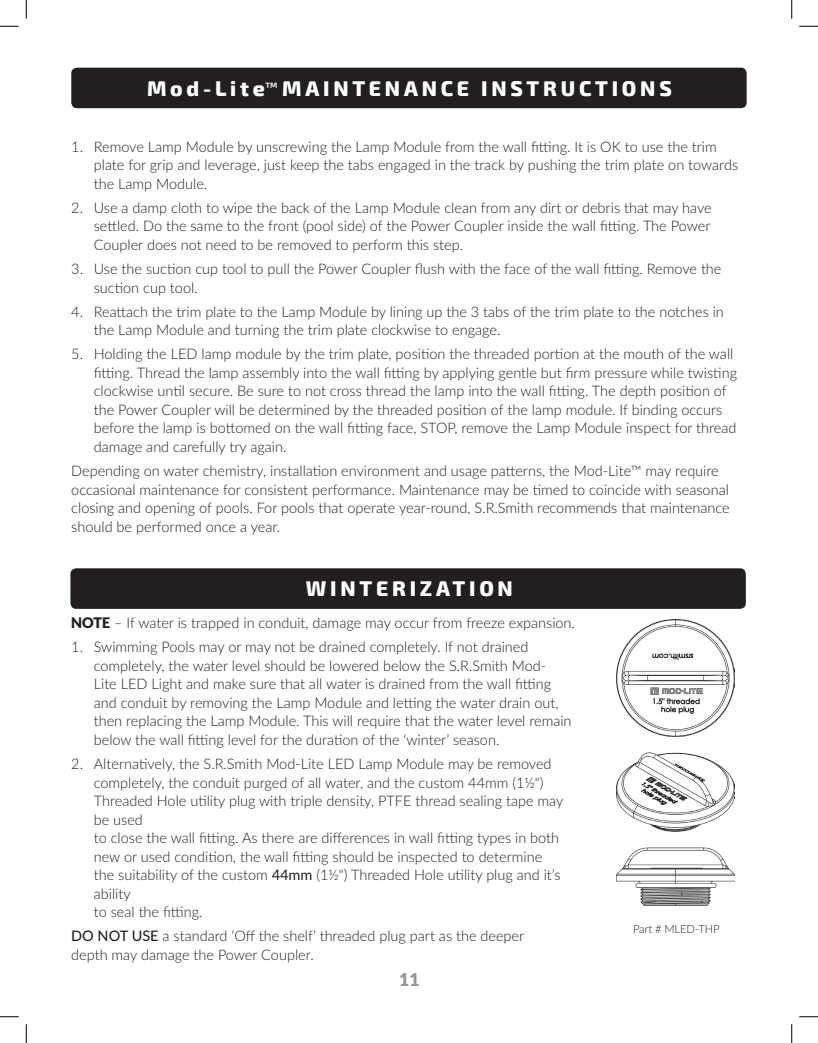
<style>
.page{position:relative;width:818px;height:1043px;background:#fff}
.page>*{position:absolute;margin:0;border:0;box-sizing:border-box;transform-origin:0 0}
.White_sub{font:800 20.88px "Exo 2";letter-spacing:.18em;color:#fff}
.t1{font:900 17.62px "Lato";color:#939598}
.t2{font:300 14.5px/18.5px "Lato";color:#231f20}
.sign-off_text{font:300 11.25px "Lato";letter-spacing:-.01em;color:#231f20}
.s1{font-weight:900}
.s2{font-weight:400}
.s3{font-weight:500}
</style>
<div class="page">
<div style="left:71px;top:68px;width:675px;height:40px;background:#231f20;border-radius:6px"></div>
<div style="left:70px;top:568px;width:675px;height:41px;background:#231f20;border-radius:6px"></div>
<img style="left:616px;top:619px;width:118px;height:286px">
<svg style="left:0;top:25px;width:19px;height:2px"></svg>
<svg style="left:799px;top:25px;width:19px;height:2px"></svg>
<svg style="left:0;top:1016px;width:19px;height:1px"></svg>
<svg style="left:799px;top:1016px;width:19px;height:1px"></svg>
<svg style="left:25px;top:0;width:2px;height:19px"></svg>
<svg style="left:25px;top:1024px;width:2px;height:18px"></svg>
<svg style="left:791px;top:0;width:1px;height:19px"></svg>
<svg style="left:791px;top:1024px;width:1px;height:18px"></svg>
<p class="White_sub" style="left:147px;top:76px;width:526px">Mod-Lite<sup>™</sup> MAINTENANCE INSTRUCTIONS</p>
<p class="t2" style="left:94px;top:137px;width:646px;text-indent:-22px">1. Remove Lamp Module by unscrewing the Lamp Module from the wall fitting. It is OK to use the trim plate for grip and leverage, just keep the tabs engaged in the track by pushing the trim plate on towards the Lamp Module.</p>
<p class="t2" style="left:94px;top:198px;width:619px;text-align:justify;text-indent:-22px">2. Use a damp cloth to wipe the back of the Lamp Module clean from any dirt or debris that may have settled. Do the same to the front (pool side) of the Power Coupler inside the wall fitting. The Power Coupler does not need to be removed to perform this step.</p>
<p class="t2" style="left:94px;top:259px;width:629px;text-indent:-22px">3. Use the suction cup tool to pull the Power Coupler flush with the face of the wall fitting. Remove the suction cup tool.</p>
<p class="t2" style="left:94px;top:302px;width:631px;text-indent:-22px">4. Reattach the trim plate to the Lamp Module by lining up the 3 tabs of the trim plate to the notches in the Lamp Module and turning the trim plate clockwise to engage.</p>
<p class="t2" style="left:94px;top:344px;width:644px;text-indent:-22px">5. Holding the LED lamp module by the trim plate, position the threaded portion at the mouth of the wall fitting. Thread the lamp assembly into the wall fitting by applying gentle but firm pressure while twisting clockwise until secure. Be sure to not cross thread the lamp into the wall fitting. The depth position of the Power Coupler will be determined by the threaded position of the lamp module. If binding occurs before the lamp is bottomed on the wall fitting face, STOP, remove the Lamp Module inspect for thread damage and carefully try again.</p>
<p class="t2" style="left:71px;top:461px;width:660px">Depending on water chemistry, installation environment and usage patterns, the Mod-Lite™ may require occasional maintenance for consistent performance. Maintenance may be timed to coincide with seasonal closing and opening of pools. For pools that operate year-round, S.R.Smith recommends that maintenance should be performed once a year.</p>
<p class="White_sub" style="left:306px;top:576px;width:208px">WINTERIZATION</p>
<p class="t2" style="left:71px;top:613px;width:505px"><span class="s1">NOTE</span> – If water is trapped in conduit, damage may occur from freeze expansion.</p>
<p class="t2" style="left:94px;top:637px;width:479px;text-indent:-22px">1. Swimming Pools may or may not be drained completely. If not drained completely, the water level should be lowered below the S.R.Smith Mod-Lite LED Light and make sure that all water is drained from the wall fitting and conduit by removing the Lamp Module and letting the water drain out, then replacing the Lamp Module. This will require that the water level remain below the wall fitting level for the duration of the ‘winter’ season.</p>
<p class="t2" style="left:94px;top:754px;width:471px;text-indent:-22px">2. Alternatively, the S.R.Smith Mod-Lite LED Lamp Module may be removed completely, the conduit purged of all water, and the custom 44mm (1½")<br>Threaded Hole utility plug with triple density, PTFE thread sealing tape may be used<br>to close the wall fitting. As there are differences in wall fitting types in both new or used condition, the wall fitting should be inspected to determine the suitability of the custom <span class="s2">44mm</span> (1½") Threaded Hole utility plug and it’s ability<br>to seal the fitting.</p>
<p class="t2" style="left:71px;top:926px;width:454px"><span class="s3">DO NOT USE</span> a standard ‘Off the shelf’ threaded plug part as the deeper depth may damage the Power Coupler.</p>
<p class="t1" style="left:399px;top:969px;width:22px">11</p>
<p class="sign-off_text" style="left:633px;top:921px;width:88px">Part # MLED-THP</p>
</div>
